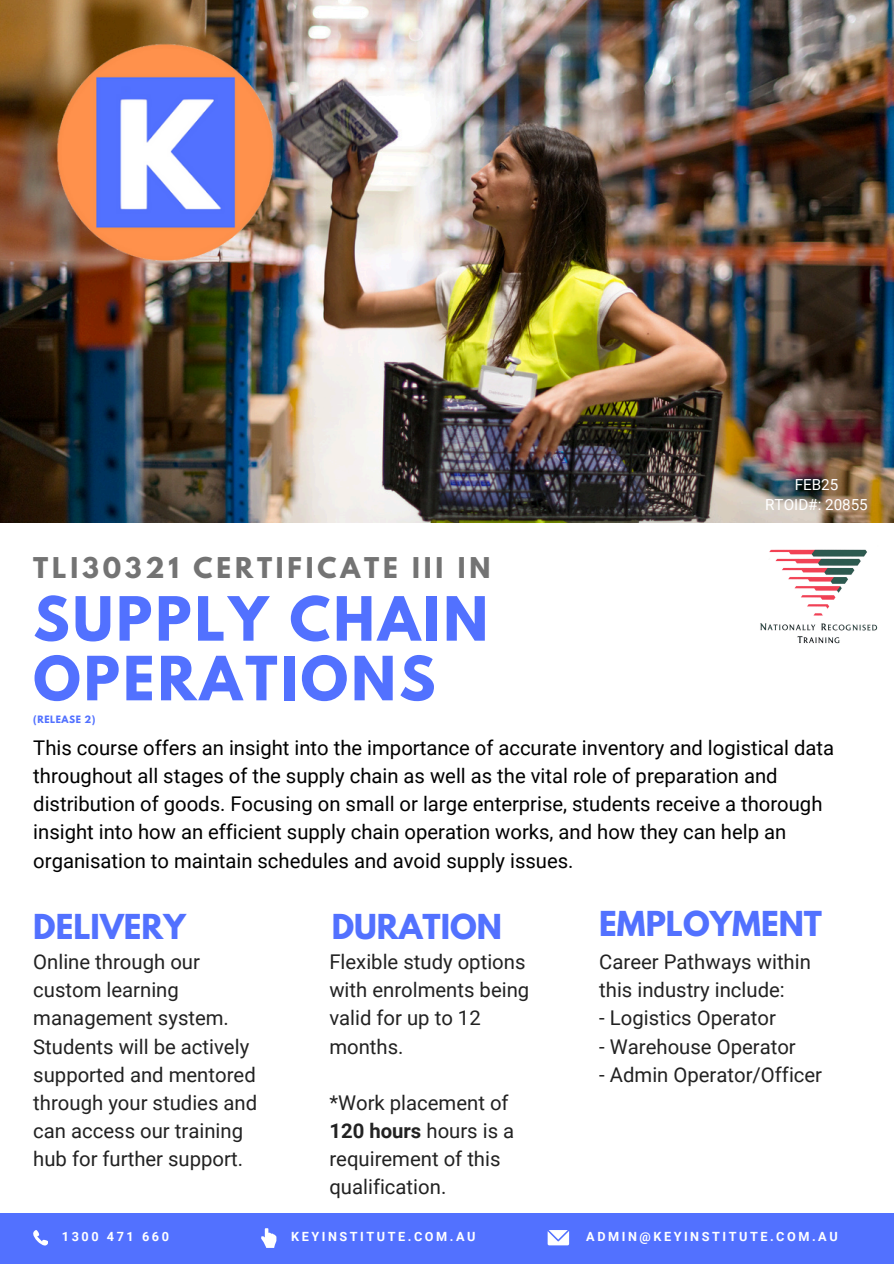
<style>
.page{position:relative;width:894px;height:1264px;background:#fff}
.page>*{position:absolute;margin:0;border:0;box-sizing:border-box;transform-origin:0 0}
.t1{font:700 54px/59.7px "League Spartan";letter-spacing:.06em;color:#5271ff}
.t2{font:700 30.45px "League Spartan";color:#5271ff}
.t3{font:700 25.35px "League Spartan";letter-spacing:.15em;color:#737373}
.t4{font:20.25px/28.2px "Roboto";color:#222}
.t5{font:20.25px/28.2px "Roboto";color:#000}
.t6{font:15.15px/20.2px "Roboto";color:#fff;text-align:center}
.t7{font:700 12.75px "Roboto";letter-spacing:.2em;color:#fff}
.t8{font:700 9px "League Spartan";letter-spacing:.06em;color:#5271ff}
.s1{font-weight:700}
</style>
<div class="page">
<img style="left:0;top:0;width:893px;height:523px">
<img style="left:760px;top:549px;width:118px;height:95px">
<div style="left:0;top:1213px;width:893px;height:50px;background:#5271ff"></div>
<svg style="left:33px;top:1230px;width:15px;height:15px"></svg>
<svg style="left:261px;top:1228px;width:15px;height:19px"></svg>
<svg style="left:547px;top:1230px;width:22px;height:15px"></svg>
<img style="left:53px;top:41px;width:224px;height:224px">
<p class="t3" style="left:33px;top:555px;width:458px">TLI30321 CERTIFICATE III IN</p>
<p class="t1" style="left:33px;top:596px;width:456px">SUPPLY CHAIN<br>OPERATIONS</p>
<p class="t8" style="left:33px;top:714px;width:64px">(RELEASE 2)</p>
<h2 class="t6" style="left:765px;top:475px;width:104px">FEB25<br>RTOID#: 20855</h2>
<h5 class="t5" style="left:33px;top:734px;width:802px">This course offers an insight into the importance of accurate inventory and logistical data throughout all stages of the supply chain as well as the vital role of preparation and distribution of goods. Focusing on small or large enterprise, students receive a thorough insight into how an efficient supply chain operation works, and how they can help an organisation to maintain schedules and avoid supply issues.</h5>
<p class="t2" style="left:33px;top:911px;width:154px">DELIVERY</p>
<p class="t4" style="left:33px;top:948px;width:225px">Online through our custom learning management system.<br>Students will be actively supported and mentored through your studies and can access our training hub for further support.</p>
<h3 class="t2" style="left:331px;top:911px;width:172px">DURATION</h3>
<h1 class="t4" style="left:329px;top:948px;width:201px">Flexible study options with enrolments being valid for up to 12 months.</h1>
<h4 class="t4" style="left:329px;top:1088px;width:186px">*Work placement of<br><span class="s1">120 hours</span> hours is a requirement of this qualification.</h4>
<h2 class="t2" style="left:599px;top:909px;width:224px">EMPLOYMENT</h2>
<h2 class="t4" style="left:599px;top:948px;width:213px">Career Pathways within this industry include:</h2>
<h2 class="t4" style="left:599px;top:1004px;width:178px">- Logistics Operator</h2>
<h2 class="t4" style="left:599px;top:1032px;width:198px">- Warehouse Operator</h2>
<h2 class="t4" style="left:599px;top:1060px;width:224px">- Admin Operator/Officer</h2>
<p class="t7" style="left:62px;top:1228px;width:108px">1300 471 660</p>
<p class="t7" style="left:291px;top:1228px;width:186px">KEYINSTITUTE.COM.AU</p>
<p class="t7" style="left:586px;top:1228px;width:253px">ADMIN@KEYINSTITUTE.COM.AU</p>
</div>
